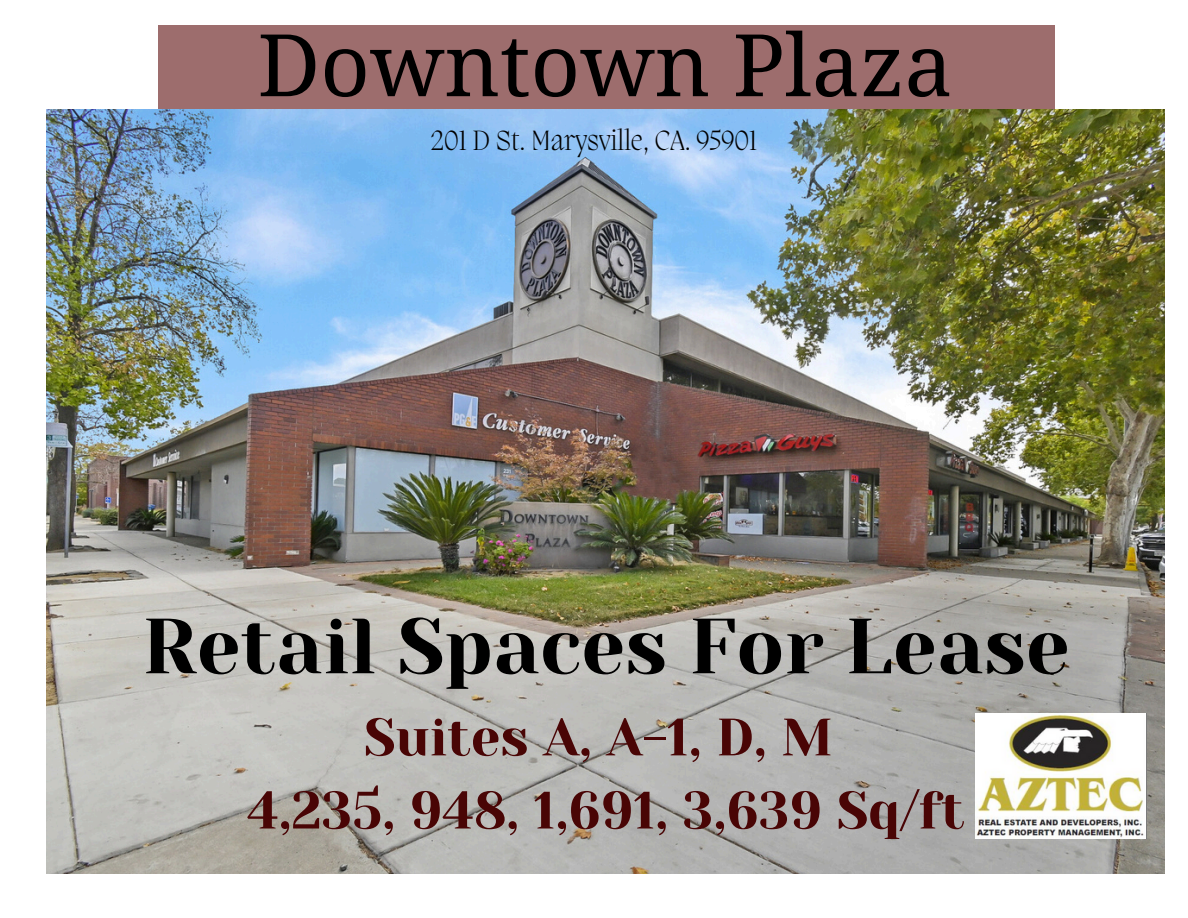
<style>
.page{position:relative;width:1188px;height:918px;background:#fff}
.page>*{position:absolute;margin:0;border:0;box-sizing:border-box;transform-origin:0 0}
.t1{font:86.25px "Noto Serif";color:#000}
.t2{font:78px "Yeseva One";color:#000}
.t3{font:52.5px/73.2px "Yeseva One";color:#490505;text-align:center}
.t4{font:200 28.65px "Migra";color:#000}
</style>
<div class="page">
<div style="left:158px;top:26px;width:896px;height:154px;background:#9d6d6d"></div>
<img style="left:47px;top:110px;width:1118px;height:764px">
<img style="left:976px;top:714px;width:171px;height:125px">
<h1 class="t1" style="left:257px;top:4px;width:697px">Downtown Plaza</h1>
<p class="t4" style="left:431px;top:127px;width:328px">201 D St. Marysville, CA. 95901</p>
<p class="t2" style="left:142px;top:602px;width:929px">Retail Spaces For Lease</p>
<p class="t3" style="left:247px;top:701px;width:719px">Suites A, A-1, D, M<br>4,235, 948, 1,691, 3,639 Sq/ft</p>
</div>
